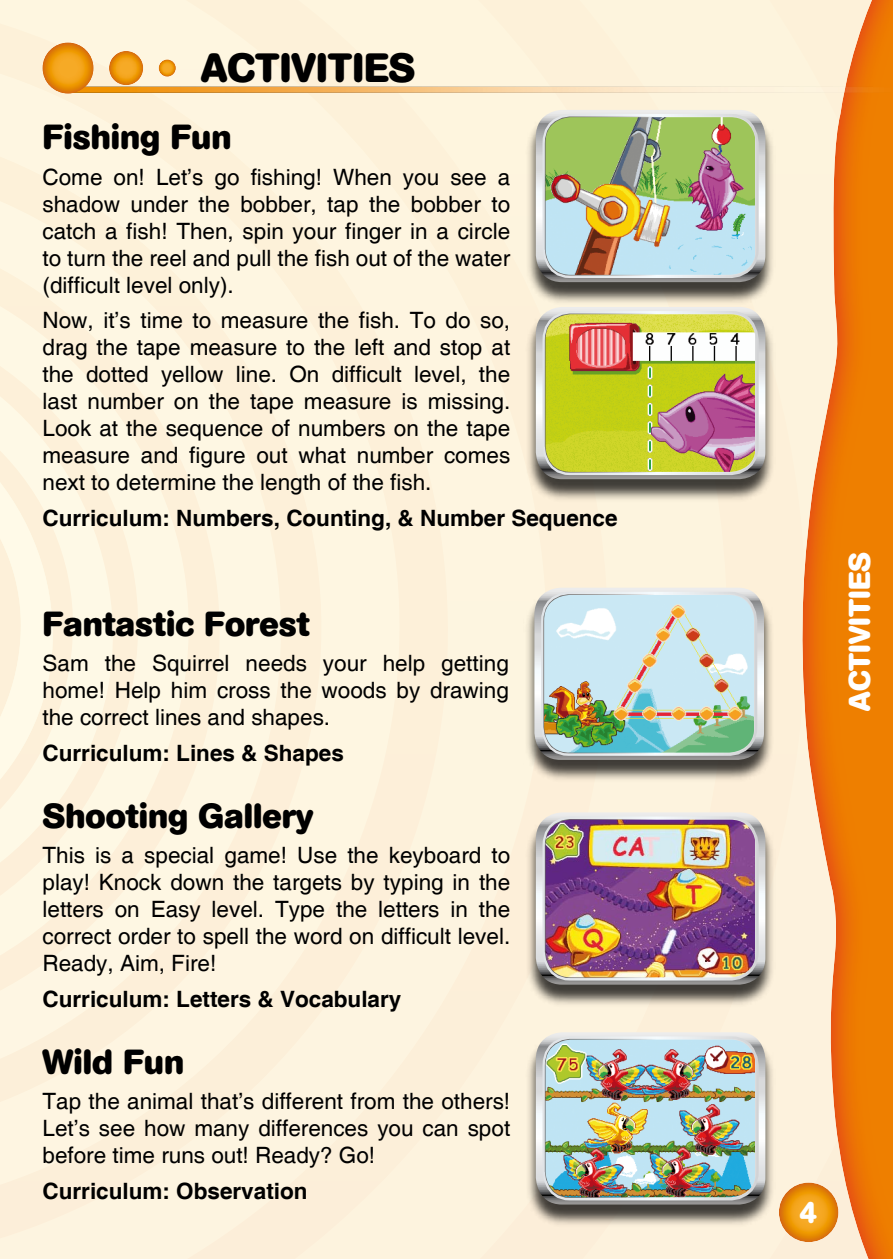
<style>
.page{position:relative;width:893px;height:1259px;background:#fff}
.page>*{position:absolute;margin:0;border:0;box-sizing:border-box;transform-origin:0 0}
.t1{font:700 40.5px "AG Book Rounded";color:#000}
.t2{font:700 34.5px "AG Book Rounded";color:#000}
.t3{font:700 30px "AG Book Rounded";color:#fff}
.t4{font:22.5px/27px "Helvetica";color:#000;text-align:justify}
.t5{font:700 22.5px "Helvetica";color:#000}
</style>
<div class="page">
<div style="left:0;top:0;width:799px;height:1259px;background:#fdf4de"></div>
<img style="left:779px;top:1182px;width:59px;height:60px;border-radius:50%">
<img style="left:799px;top:0;width:94px;height:1259px">
<img style="left:47px;top:74px;width:846px;height:28px">
<img style="left:43px;top:43px;width:51px;height:51px;border-radius:50%">
<img style="left:109px;top:51px;width:34px;height:34px;border-radius:50%">
<img style="left:159px;top:60px;width:17px;height:17px;border-radius:50%">
<div style="left:525px;top:112px;width:250px;height:194px;background:#000;opacity:.75"></div>
<svg style="left:536px;top:110px;width:229px;height:172px"></svg>
<div style="left:542px;top:114px;width:217px;height:164px;border:2px solid #fff;border-radius:27px"></div>
<img style="left:545px;top:117px;width:210px;height:158px;border-radius:26px">
<div style="left:525px;top:309px;width:250px;height:194px;background:#000;opacity:.75"></div>
<svg style="left:536px;top:307px;width:229px;height:172px"></svg>
<div style="left:542px;top:311px;width:217px;height:164px;border:2px solid #fff;border-radius:27px"></div>
<img style="left:545px;top:314px;width:210px;height:158px;border-radius:26px">
<div style="left:524px;top:589px;width:250px;height:195px;background:#000;opacity:.75"></div>
<svg style="left:534px;top:587px;width:230px;height:173px"></svg>
<div style="left:541px;top:592px;width:216px;height:164px;border:2px solid #fff;border-radius:27px"></div>
<img style="left:544px;top:595px;width:209px;height:157px;border-radius:26px">
<div style="left:525px;top:814px;width:250px;height:194px;background:#000;opacity:.75"></div>
<svg style="left:536px;top:812px;width:229px;height:172px"></svg>
<div style="left:542px;top:816px;width:217px;height:164px;border:2px solid #fff;border-radius:27px"></div>
<img style="left:545px;top:819px;width:210px;height:158px;border-radius:26px">
<div style="left:525px;top:1034px;width:250px;height:194px;background:#000;opacity:.75"></div>
<svg style="left:536px;top:1032px;width:229px;height:172px"></svg>
<div style="left:542px;top:1036px;width:217px;height:164px;border:2px solid #fff;border-radius:27px"></div>
<img style="left:545px;top:1039px;width:210px;height:158px;border-radius:26px">
<svg style="left:800px;top:1202px;width:17px;height:21px"></svg>
<h1 class="t1" style="left:201px;top:45px;width:216px">ACTIVITIES</h1>
<h2 class="t2" style="left:43px;top:117px;width:190px">Fishing Fun</h2>
<p class="t4" style="left:43px;top:164px;width:469px">Come on! Let’s go fishing! When you see a shadow under the bobber, tap the bobber to catch a fish! Then, spin your finger in a circle to turn the reel and pull the fish out of the water (difficult level only).</p>
<p class="t4" style="left:43px;top:308px;width:469px">Now, it’s time to measure the fish. To do so, drag the tape measure to the left and stop at the dotted yellow line. On difficult level, the last number on the tape measure is missing.<br>Look at the sequence of numbers on the tape measure and figure out what number comes next to determine the length of the fish.</p>
<p class="t5" style="left:43px;top:504px;width:577px">Curriculum: Numbers, Counting, &amp; Number Sequence</p>
<h2 class="t2" style="left:43px;top:604px;width:269px">Fantastic Forest</h2>
<p class="t4" style="left:43px;top:651px;width:468px">Sam the Squirrel needs your help getting home! Help him cross the woods by drawing the correct lines and shapes.</p>
<p class="t5" style="left:43px;top:739px;width:303px">Curriculum: Lines &amp; Shapes</p>
<h2 class="t2" style="left:43px;top:796px;width:272px">Shooting Gallery</h2>
<p class="t4" style="left:43px;top:843px;width:469px">This is a special game! Use the keyboard to play! Knock down the targets by typing in the letters on Easy level. Type the letters in the correct order to spell the word on difficult level.<br>Ready, Aim, Fire!</p>
<p class="t5" style="left:43px;top:985px;width:360px">Curriculum: Letters &amp; Vocabulary</p>
<h2 class="t2" style="left:43px;top:1042px;width:143px">Wild Fun</h2>
<p class="t4" style="left:43px;top:1088px;width:469px">Tap the animal that’s different from the others!<br>Let’s see how many differences you can spot before time runs out! Ready? Go!</p>
<p class="t5" style="left:43px;top:1177px;width:267px">Curriculum: Observation</p>
<h3 class="t3" style="left:842px;top:711px;width:160px;rotate:-90deg">ACTIVITIES</h3>
</div>
